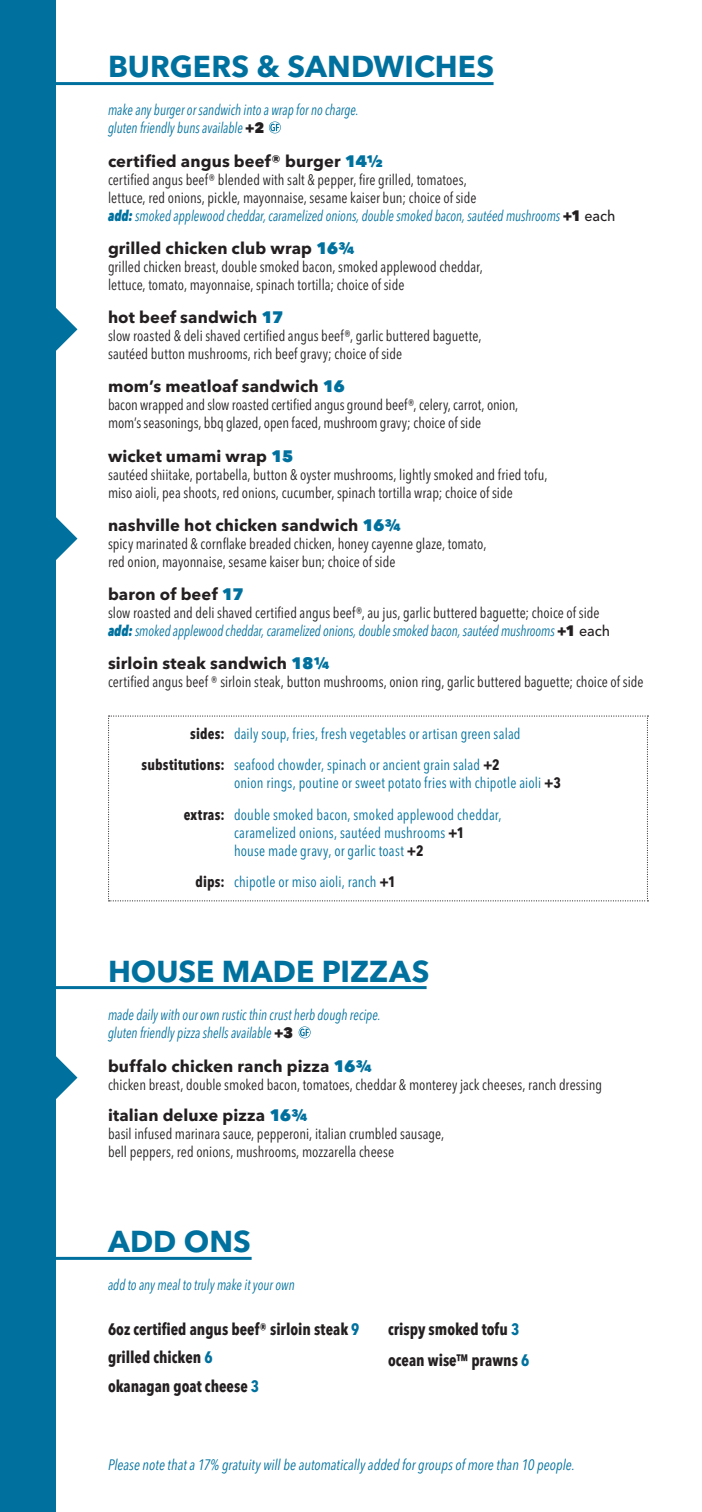
<style>
.page{position:relative;width:702px;height:1512px;background:#fff}
.page>*{position:absolute;margin:0;border:0;box-sizing:border-box;transform-origin:0 0}
.Section_Header{font:700 30px "Avenir Next LT Pro";color:#00719e}
.Body{font:700 16.5px "Avenir Next LT Pro";letter-spacing:.01em;color:#231f20}
.Description{font:700 condensed 16.5px/28.5px "Avenir Next LT Pro";color:#231f20;scale:.95 1}
.Description-2{font:condensed 15px/18px "Avenir Next LT Pro";color:#231f20;scale:.95 1}
.Description-3{font:condensed 15px/18px "Avenir Next LT Pro";letter-spacing:.015em;color:#00719e;scale:.95 1}
.Description-4{font:italic condensed 15px/18px "Avenir Next LT Pro";color:#00719e;scale:.87 1}
.Description-5{font:italic condensed 15px "Avenir Next LT Pro";color:#00719e;scale:.95 1}
.s1{font-weight:800;font-style:normal;font-stretch:normal;color:#231f20}
.s2{font-weight:800;color:#00719e}
.s3{font-weight:800;font-style:italic;color:#00719e}
.s4{font-style:italic;color:#00719e}
.s5{font-weight:800;font-stretch:normal}
.s6{font-weight:500;font-stretch:normal}
.s7{font-weight:700;color:#231f20}
.s8{color:#00719e}
</style>
<div class="page">
<div style="left:0;top:0;width:55px;height:1512px;background:#00719e"></div>
<svg style="left:269px;top:122px;width:12px;height:11px"></svg>
<svg style="left:299px;top:1026px;width:12px;height:12px"></svg>
<svg style="left:108px;top:715px;width:540px;height:186px"></svg>
<hr style="left:0;top:82px;width:494px;height:3px;background:#00719e">
<hr style="left:0;top:986px;width:427px;height:3px;background:#00719e">
<hr style="left:0;top:1257px;width:252px;height:3px;background:#00719e">
<svg style="left:55px;top:307px;width:22px;height:45px"></svg>
<svg style="left:55px;top:516px;width:22px;height:45px"></svg>
<svg style="left:55px;top:1055px;width:22px;height:45px"></svg>
<p class="Section_Header" style="left:108px;top:48px;width:388px">BURGERS &amp; SANDWICHES</p>
<p class="Description-4" style="left:108px;top:101px;width:290px">make any burger or sandwich into a wrap for no charge. gluten friendly buns available <span class="s1">+2</span></p>
<p class="Body" style="left:108px;top:151px;width:276px">certified angus beef® burger <span class="s2">14½</span></p>
<p class="Description-2" style="left:108px;top:171px;width:536px">certified angus beef® blended with salt &amp; pepper, fire grilled, tomatoes,<br>lettuce, red onions, pickle, mayonnaise, sesame kaiser bun; choice of side<br><span class="s3">add:</span> <span class="s4">smoked applewood cheddar, caramelized onions, double smoked bacon, sautéed mushrooms</span> <span class="s5">+1</span> <span class="s6">each</span></p>
<p class="Body" style="left:108px;top:238px;width:248px">grilled chicken club wrap <span class="s2">16¾</span></p>
<p class="Description-2" style="left:108px;top:258px;width:396px">grilled chicken breast, double smoked bacon, smoked applewood cheddar, lettuce, tomato, mayonnaise, spinach tortilla; choice of side</p>
<p class="Body" style="left:108px;top:307px;width:177px">hot beef sandwich <span class="s2">17</span></p>
<p class="Description-2" style="left:108px;top:327px;width:395px">slow roasted &amp; deli shaved certified angus beef®, garlic buttered baguette, sautéed button mushrooms, rich beef gravy; choice of side</p>
<p class="Body" style="left:108px;top:377px;width:239px">mom’s meatloaf sandwich <span class="s2">16</span></p>
<p class="Description-2" style="left:108px;top:396px;width:433px">bacon wrapped and slow roasted certified angus ground beef®, celery, carrot, onion, mom’s seasonings, bbq glazed, open faced, mushroom gravy; choice of side</p>
<p class="Body" style="left:108px;top:446px;width:187px">wicket umami wrap <span class="s2">15</span></p>
<p class="Description-2" style="left:108px;top:465px;width:464px">sautéed shiitake, portabella, button &amp; oyster mushrooms, lightly smoked and fried tofu, miso aioli, pea shoots, red onions, cucumber, spinach tortilla wrap; choice of side</p>
<p class="Body" style="left:108px;top:515px;width:295px">nashville hot chicken sandwich <span class="s2">16¾</span></p>
<p class="Description-2" style="left:108px;top:534px;width:400px">spicy marinated &amp; cornflake breaded chicken, honey cayenne glaze, tomato, red onion, mayonnaise, sesame kaiser bun; choice of side</p>
<p class="Body" style="left:108px;top:584px;width:137px">baron of beef <span class="s2">17</span></p>
<p class="Description-2" style="left:108px;top:604px;width:530px">slow roasted and deli shaved certified angus beef®, au jus, garlic buttered baguette; choice of side <span class="s3">add:</span> <span class="s4">smoked applewood cheddar, caramelized onions, double smoked bacon, sautéed mushrooms</span> <span class="s5">+1</span> <span class="s6">each</span></p>
<p class="Body" style="left:108px;top:653px;width:223px">sirloin steak sandwich <span class="s2">18¼</span></p>
<p class="Description-2" style="left:108px;top:673px;width:565px">certified angus beef ® sirloin steak, button mushrooms, onion ring, garlic buttered baguette; choice of side</p>
<p class="Description-3" style="left:190px;top:724px;width:349px"><span class="s7">sides:</span> daily soup, fries, fresh vegetables or artisan green salad</p>
<p class="Description-3" style="left:234px;top:756px;width:346px;text-indent:-92px"><span class="s7">substitutions:</span> seafood chowder, spinach or ancient grain salad <span class="s7">+2<br></span>onion rings, poutine or sweet potato fries with chipotle aioli <span class="s7">+3</span></p>
<p class="Description-3" style="left:234px;top:805px;width:283px;text-indent:-50px"><span class="s7">extras:</span> double smoked bacon, smoked applewood cheddar, caramelized onions, sautéed mushrooms <span class="s7">+1<br></span>house made gravy, or garlic toast <span class="s7">+2</span></p>
<p class="Description-3" style="left:195px;top:873px;width:212px"><span class="s7">dips:</span> chipotle or miso aioli, ranch <span class="s7">+1</span></p>
<p class="Section_Header" style="left:108px;top:953px;width:323px">HOUSE MADE PIZZAS</p>
<p class="Description-4" style="left:108px;top:1006px;width:315px">made daily with our own rustic thin crust herb dough recipe. gluten friendly pizza shells available <span class="s1">+3</span></p>
<p class="Body" style="left:108px;top:1056px;width:266px">buffalo chicken ranch pizza <span class="s2">16¾</span></p>
<p class="Description-2" style="left:108px;top:1076px;width:522px">chicken breast, double smoked bacon, tomatoes, cheddar &amp; monterey jack cheeses, ranch dressing</p>
<p class="Body" style="left:108px;top:1105px;width:201px">italian deluxe pizza <span class="s2">16¾</span></p>
<p class="Description-2" style="left:108px;top:1125px;width:356px">basil infused marinara sauce, pepperoni, italian crumbled sausage, bell peppers, red onions, mushrooms, mozzarella cheese</p>
<p class="Section_Header" style="left:108px;top:1223px;width:144px">ADD ONS</p>
<p class="Description-4" style="left:108px;top:1276px;width:216px">add to any meal to truly make it your own</p>
<p class="Description" style="left:108px;top:1314px;width:266px">6oz certified angus beef® sirloin steak <span class="s8">9 </span>grilled chicken <span class="s8">6<br></span>okanagan goat cheese <span class="s8">3</span></p>
<p class="Description" style="left:388px;top:1314px;width:140px">crispy smoked tofu <span class="s8">3</span></p>
<p class="Description" style="left:388px;top:1346px;width:150px">ocean wise™ prawns <span class="s8">6</span></p>
<p class="Description-5" style="left:108px;top:1456px;width:493px">Please note that a 17% gratuity will be automatically added for groups of more than 10 people.</p>
</div>
